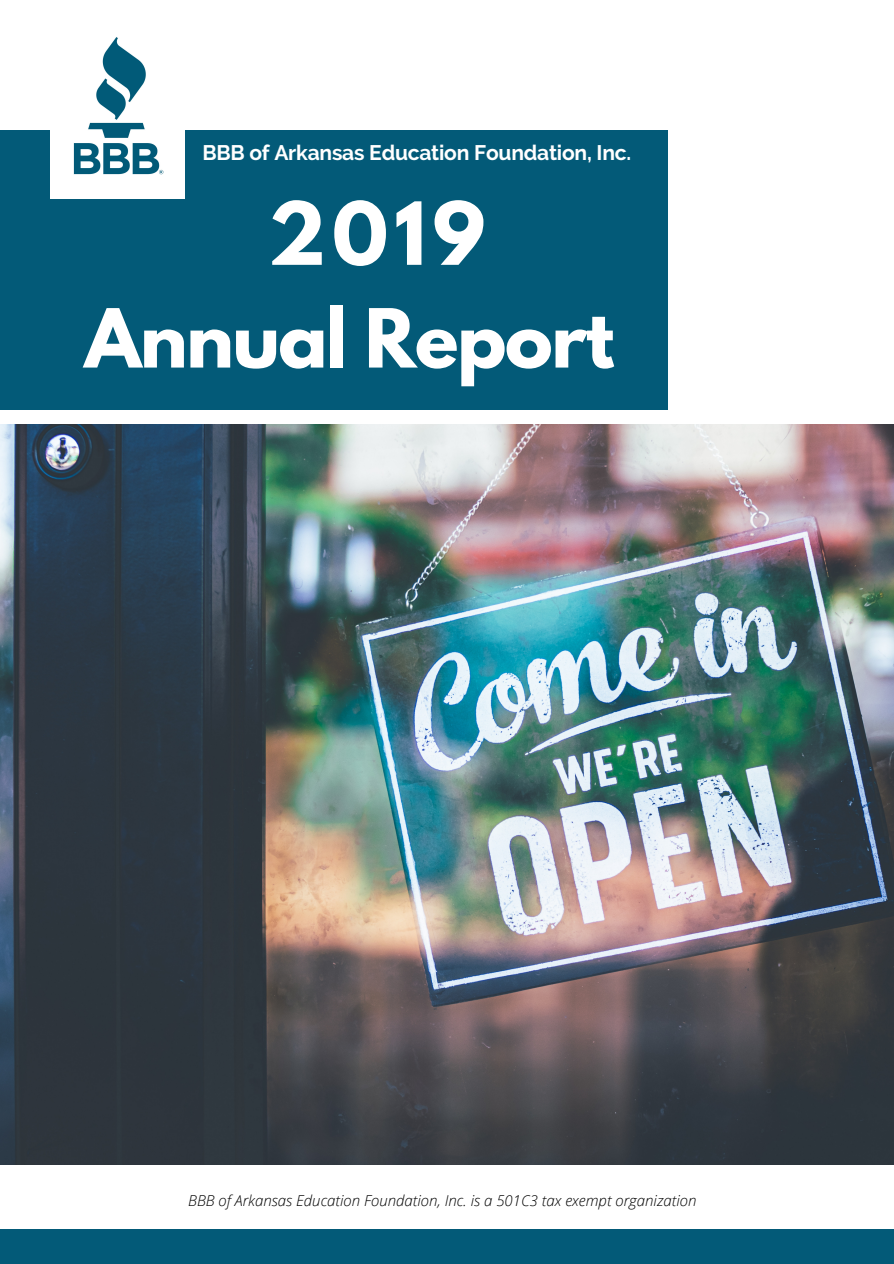
<style>
.page{position:relative;width:894px;height:1264px;background:#fff}
.page>*{position:absolute;margin:0;border:0;box-sizing:border-box;transform-origin:0 0}
.t1{font:700 76.95px "League Spartan";color:#fff}
.t2{font:700 72px "League Spartan";letter-spacing:-.02em;color:#fff}
.t3{font:700 21px "Raleway";letter-spacing:-.01em;color:#fff}
.t4{font:italic 300 15px "Open Sans";color:#000}
</style>
<div class="page">
<div style="left:0;top:130px;width:667px;height:280px;background:#035a78"></div>
<div style="left:0;top:1228px;width:893px;height:35px;background:#035a78"></div>
<img style="left:50px;top:37px;width:134px;height:161px">
<img style="left:0;top:425px;width:893px;height:739px">
<p class="t3" style="left:202px;top:140px;width:430px">BBB of Arkansas Education Foundation, Inc.</p>
<p class="t1" style="left:268px;top:195px;width:219px">2019</p>
<p class="t2" style="left:85px;top:303px;width:531px">Annual Report</p>
<p class="t4" style="left:188px;top:1189px;width:509px">BBB of Arkansas Education Foundation, Inc. is a 501C3 tax exempt organization</p>
</div>
